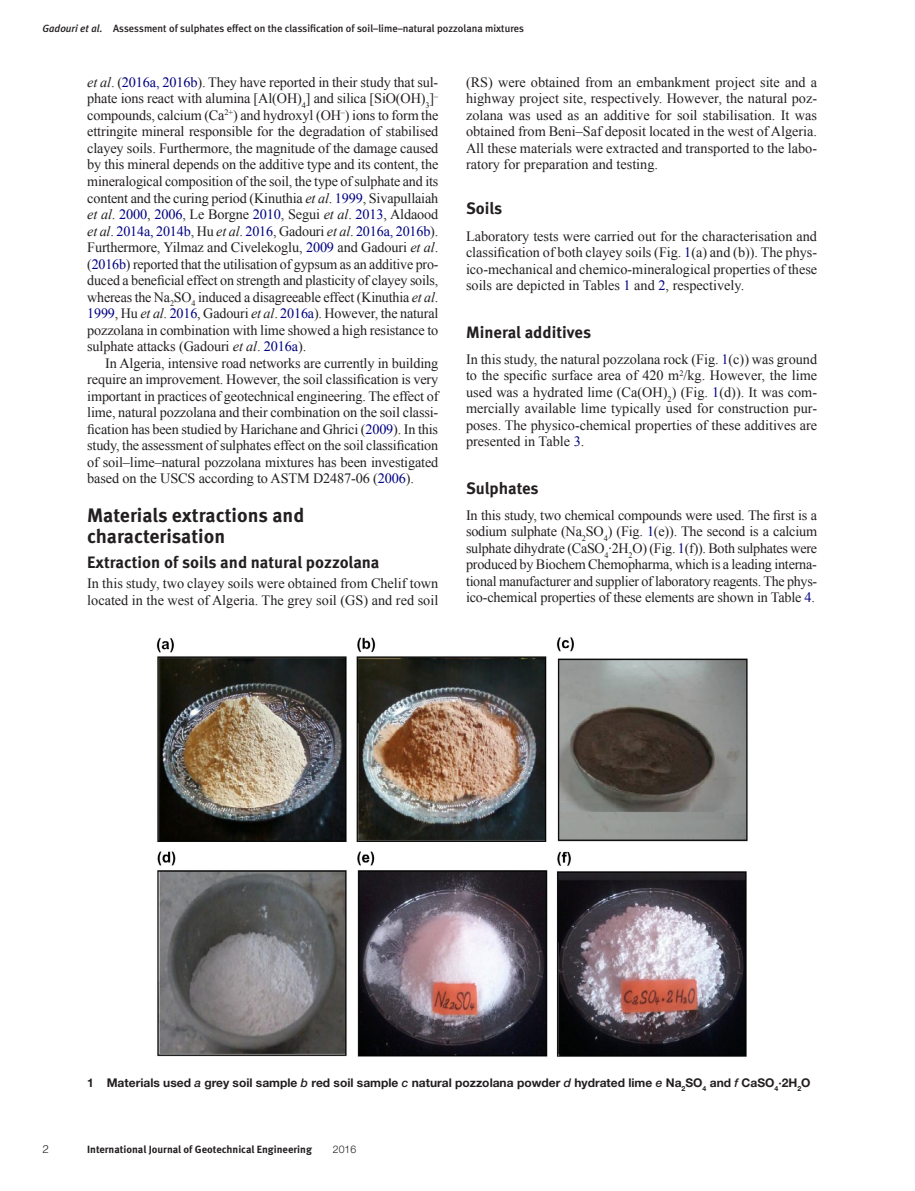
<style>
.page{position:relative;width:915px;height:1191px;background:#fff}
.page>*{position:absolute;margin:0;border:0;box-sizing:border-box;transform-origin:0 0}
.t1{font:700 19.5px/21px "Meta Pro";color:#231f20}
.t2{font:700 16.5px "Meta Pro";color:#231f20}
.t3{font:14.25px/16.5px "Times New Roman";color:#231f20;text-align:justify}
.t4{font:700 12px "Helvetica Neue LT Std";color:#231f20}
.t5{font:300 11.25px "Helvetica LT Std";color:#231f20}
.t6{font:500 10.5px "Meta Plus";color:#231f20}
.t7{font:700 10.5px "Meta Pro";color:#231f20}
.t8{font:300 10.5px "Helvetica Neue";color:#231f20}
.s1{font-style:italic}
.s2{color:#000080}
.s3{font-weight:500;font-style:italic}
</style>
<div class="page">
<img style="left:156px;top:637px;width:592px;height:420px">
<p class="t6" style="left:43px;top:22px;width:483px"><span class="s1">Gadouri et al.</span> Assessment of sulphates effect on the classification of soil–lime–natural pozzolana mixtures</p>
<p class="t3" style="left:87px;top:74px;width:352px"><span class="s1">et al</span>. (<span class="s2">2016a, 2016b</span>). They have reported in their study that sul&shy;phate ions react with alumina [Al(OH)<sub>4</sub>] and silica [SiO(OH)<sub>3</sub>]<sup>– </sup>compounds, calcium (Ca<sup>2+</sup>) and hydroxyl (OH<sup>–</sup>) ions to form the ettringite mineral responsible for the degradation of stabilised clayey soils. Furthermore, the magnitude of the damage caused by this mineral depends on the additive type and its content, the mineralogical composition of the soil, the type of sulphate and its content and the curing period (Kinuthia <span class="s1">et al</span>. <span class="s2">1999</span>, Sivapullaiah <span class="s1">et al</span>. <span class="s2">2000</span>, <span class="s2">2006</span>, Le Borgne <span class="s2">2010</span>, Segui <span class="s1">et al</span>. <span class="s2">2013</span>, Aldaood <span class="s1">et al</span>. <span class="s2">2014a, 2014b</span>, Hu <span class="s1">et al</span>. <span class="s2">2016</span>, Gadouri <span class="s1">et al</span>. <span class="s2">2016a, 2016b</span>).<br>Furthermore, Yilmaz and Civelekoglu, <span class="s2">2009</span> and Gadouri <span class="s1">et al</span>. (<span class="s2">2016b</span>) reported that the utilisation of gypsum as an additive pro&shy;duced a beneficial effect on strength and plasticity of clayey soils, whereas the Na<sub>2</sub>SO<sub>4</sub> induced a disagreeable effect (Kinuthia <span class="s1">et al</span>.<br><span class="s2">1999</span>, Hu <span class="s1">et al</span>. <span class="s2">2016</span>, Gadouri <span class="s1">et al</span>. <span class="s2">2016a</span>). However, the natural pozzolana in combination with lime showed a high resistance to sulphate attacks (Gadouri <span class="s1">et al</span>. <span class="s2">2016a</span>).</p>
<p class="t3" style="left:87px;top:354px;width:353px;text-indent:18px">In Algeria, intensive road networks are currently in building require an improvement. However, the soil classification is very important in practices of geotechnical engineering. The effect of lime, natural pozzolana and their combination on the soil classi&shy;fication has been studied by Harichane and Ghrici (<span class="s2">2009</span>). In this study, the assessment of sulphates effect on the soil classification of soil–lime–natural pozzolana mixtures has been investigated based on the USCS according to ASTM D2487-06 (<span class="s2">2006</span>).</p>
<h1 class="t1" style="left:87px;top:505px;width:218px">Materials extractions and characterisation</h1>
<p class="t2" style="left:87px;top:552px;width:294px">Extraction of soils and natural pozzolana</p>
<p class="t3" style="left:87px;top:575px;width:352px">In this study, two clayey soils were obtained from Chelif town located in the west of Algeria. The grey soil (GS) and red soil</p>
<p class="t3" style="left:466px;top:74px;width:352px">(RS) were obtained from an embankment project site and a highway project site, respectively. However, the natural poz&shy;zolana was used as an additive for soil stabilisation. It was obtained from Beni–Saf deposit located in the west of Algeria.<br>All these materials were extracted and transported to the labo&shy;ratory for preparation and testing.</p>
<p class="t2" style="left:466px;top:198px;width:38px">Soils</p>
<p class="t3" style="left:466px;top:227px;width:352px">Laboratory tests were carried out for the characterisation and classification of both clayey soils (Fig. <span class="s2">1</span>(a) and (b)). The phys&shy;ico-mechanical and chemico-mineralogical properties of these soils are depicted in Tables <span class="s2">1</span> and <span class="s2">2</span>, respectively.</p>
<p class="t2" style="left:466px;top:321px;width:127px">Mineral additives</p>
<p class="t3" style="left:466px;top:350px;width:352px">In this study, the natural pozzolana rock (Fig. <span class="s2">1</span>(c)) was ground to the specific surface area of 420 m<sup>2</sup>/kg. However, the lime used was a hydrated lime (Ca(OH)<sub>2</sub>) (Fig. <span class="s2">1</span>(d)). It was com&shy;mercially available lime typically used for construction pur&shy;poses. The physico-chemical properties of these additives are presented in Table <span class="s2">3</span>.</p>
<p class="t2" style="left:466px;top:477px;width:74px">Sulphates</p>
<p class="t3" style="left:466px;top:506px;width:352px">In this study, two chemical compounds were used. The first is a sodium sulphate (Na<sub>2</sub>SO<sub>4</sub>) (Fig. <span class="s2">1</span>(e)). The second is a calcium sulphate dihydrate (CaSO<sub>4</sub>·2H<sub>2</sub>O) (Fig. <span class="s2">1</span>(f)). Both sulphates were produced by Biochem Chemopharma, which is a leading interna&shy;tional manufacturer and supplier of laboratory reagents. The phys&shy;ico-chemical properties of these elements are shown in Table <span class="s2">4</span>.</p>
<p class="t4" style="left:87px;top:1075px;width:724px">1 Materials used <span class="s3">a</span> grey soil sample <span class="s3">b</span> red soil sample <span class="s3">c</span> natural pozzolana powder <span class="s3">d</span> hydrated lime <span class="s3">e</span> Na<sub>2</sub>SO<sub>4</sub> and <span class="s3">f</span> CaSO<sub>4</sub>·2H<sub>2</sub>O</p>
<p class="t5" style="left:43px;top:1142px;width:8px">2</p>
<p class="t7" style="left:87px;top:1143px;width:226px">International Journal of Geotechnical Engineering</p>
<p class="t8" style="left:333px;top:1143px;width:25px">2016</p>
</div>
